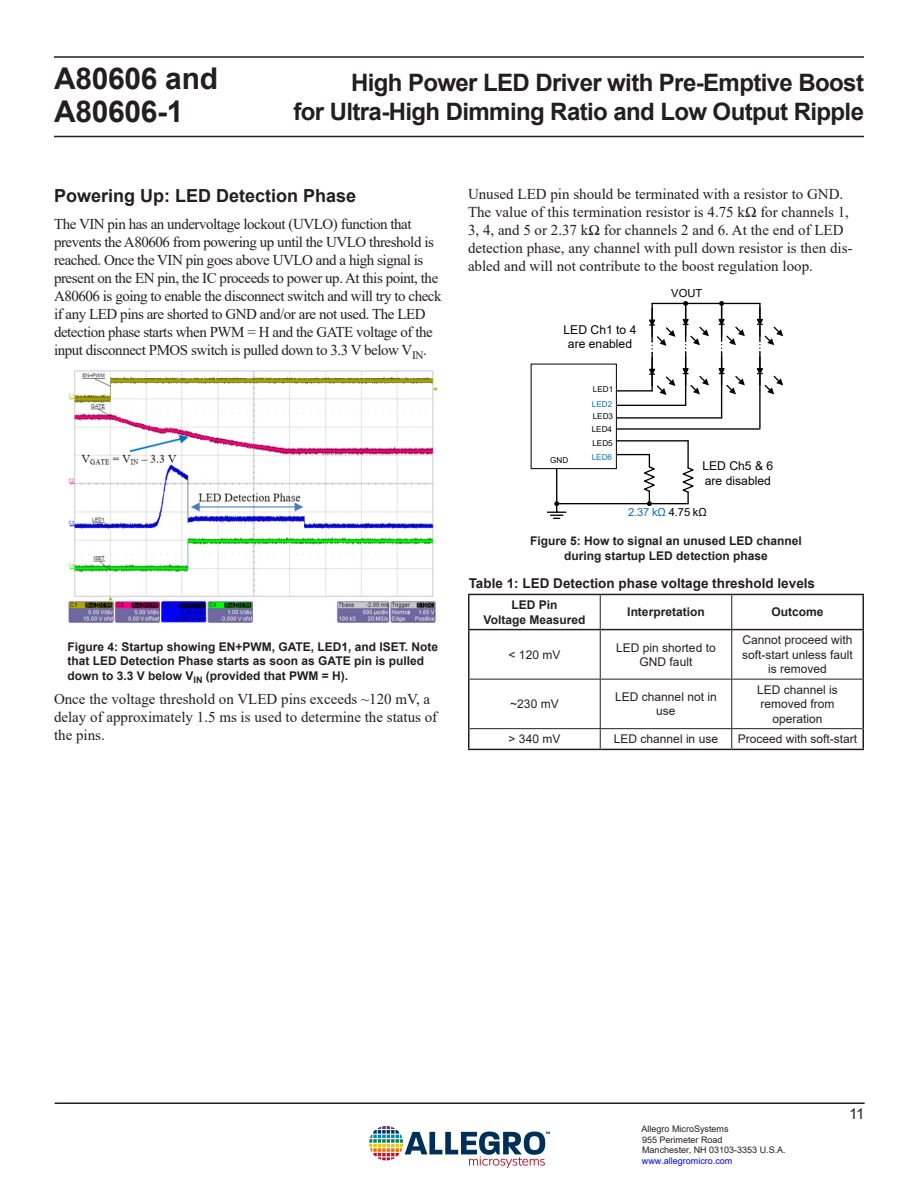
<style>
.page{position:relative;width:918px;height:1188px;background:#fff}
.page>*{position:absolute;margin:0;border:0;box-sizing:border-box;transform-origin:0 0}
.t1{font:700 30px/33px "Arial";letter-spacing:-.01em;color:#231f20}
.t2{font:700 24px/28.8px "Arial";letter-spacing:-.025em;color:#231f20;text-align:right}
.Heading_2{font:700 18px "Arial";color:#231f20}
.Normal_-_Follow_Page{font:15px/18px "Times New Roman";letter-spacing:-.03em;color:#231f20}
.Normal_-_Follow_Page-2{font:15px/18px "Times New Roman";color:#231f20}
.t3{font:15px "Arial";color:#231f20}
.t4{font:700 13.5px "Arial";color:#231f20}
.t5{font:12.15px/14.5px "Arial";color:#040503}
.Table_Header{font:700 12px/14.4px "Arial";color:#231f20;text-align:center}
.Table_Cell_Centered{font:12px/14.4px "Arial";color:#231f20;text-align:center}
.t6{font:11.1px "Arial";letter-spacing:-.005em;color:#1070b9}
.t7{font:11.1px "Arial";color:#040503}
.t8{font:9px/10.8px "Arial";color:#231f20}
.t9{font:9px "Arial";color:#00f}
.t10{font:8.1px/13.5px "Arial";color:#040503}
.s1{color:#1070b9}
.s2{color:#040503}
</style>
<div class="page">
<hr style="left:55px;top:1102px;width:810px;height:2px;background:#231f20">
<hr style="left:54px;top:136px;width:810px;height:1px;background:#231f20">
<hr style="left:54px;top:56px;width:810px;height:2px;background:#231f20">
<img style="left:370px;top:1126px;width:180px;height:42px">
<img style="left:68px;top:370px;width:370px;height:253px">
<div style="left:531px;top:364px;width:86px;height:105px;border:1px solid #040503"></div>
<hr style="left:616px;top:440px;width:72px;height:2px;background:#040503">
<hr style="left:556px;top:469px;width:1px;height:43px;background:#040503">
<svg style="left:548px;top:512px;width:18px;height:7px"></svg>
<hr style="left:617px;top:454px;width:32px;height:1px;background:#040503">
<hr style="left:617px;top:390px;width:35px;height:2px;background:#040503">
<hr style="left:617px;top:405px;width:69px;height:1px;background:#040503">
<hr style="left:651px;top:303px;width:2px;height:39px;background:#040503">
<hr style="left:651px;top:353px;width:2px;height:38px;background:#040503">
<svg style="left:648px;top:368px;width:27px;height:27px"></svg>
<svg style="left:649px;top:319px;width:26px;height:34px"></svg>
<hr style="left:652px;top:303px;width:108px;height:1px;background:#040503">
<svg style="left:554px;top:501px;width:5px;height:5px"></svg>
<hr style="left:759px;top:303px;width:2px;height:38px;background:#040503">
<hr style="left:759px;top:352px;width:2px;height:38px;background:#040503">
<svg style="left:756px;top:367px;width:27px;height:27px"></svg>
<svg style="left:756px;top:318px;width:27px;height:34px"></svg>
<hr style="left:759px;top:390px;width:2px;height:38px;background:#040503">
<hr style="left:687px;top:441px;width:2px;height:27px;background:#040503">
<hr style="left:557px;top:503px;width:131px;height:1px;background:#040503">
<svg style="left:682px;top:466px;width:12px;height:38px"></svg>
<hr style="left:617px;top:428px;width:143px;height:2px;background:#040503">
<hr style="left:617px;top:417px;width:105px;height:2px;background:#040503">
<svg style="left:641px;top:455px;width:17px;height:51px"></svg>
<svg style="left:681px;top:301px;width:28px;height:104px"></svg>
<svg style="left:717px;top:301px;width:28px;height:117px"></svg>
<hr style="left:600px;top:595px;width:1px;height:34px;background:#231f20">
<hr style="left:731px;top:595px;width:1px;height:34px;background:#231f20">
<hr style="left:600px;top:630px;width:1px;height:49px;background:#231f20">
<hr style="left:731px;top:630px;width:1px;height:49px;background:#231f20">
<hr style="left:470px;top:679px;width:130px;height:1px;background:#231f20">
<hr style="left:600px;top:679px;width:132px;height:1px;background:#231f20">
<hr style="left:600px;top:680px;width:1px;height:48px;background:#231f20">
<hr style="left:732px;top:679px;width:131px;height:1px;background:#231f20">
<hr style="left:731px;top:680px;width:1px;height:48px;background:#231f20">
<hr style="left:470px;top:728px;width:130px;height:1px;background:#231f20">
<hr style="left:600px;top:728px;width:132px;height:1px;background:#231f20">
<svg style="left:600px;top:729px;width:1px;height:20px"></svg>
<hr style="left:732px;top:728px;width:131px;height:1px;background:#231f20">
<svg style="left:731px;top:729px;width:1px;height:20px"></svg>
<hr style="left:468px;top:594px;width:132px;height:1px;background:#231f20">
<hr style="left:468px;top:595px;width:2px;height:34px;background:#231f20">
<hr style="left:600px;top:594px;width:132px;height:1px;background:#231f20">
<hr style="left:732px;top:594px;width:132px;height:1px;background:#231f20">
<hr style="left:862px;top:595px;width:2px;height:34px;background:#231f20">
<hr style="left:468px;top:629px;width:132px;height:1px;background:#231f20">
<hr style="left:468px;top:630px;width:2px;height:49px;background:#231f20">
<hr style="left:600px;top:629px;width:132px;height:1px;background:#231f20">
<hr style="left:732px;top:629px;width:132px;height:1px;background:#231f20">
<hr style="left:862px;top:630px;width:2px;height:49px;background:#231f20">
<hr style="left:468px;top:679px;width:2px;height:50px;background:#231f20">
<hr style="left:862px;top:679px;width:2px;height:50px;background:#231f20">
<hr style="left:468px;top:729px;width:2px;height:20px;background:#231f20">
<hr style="left:862px;top:729px;width:2px;height:20px;background:#231f20">
<hr style="left:468px;top:749px;width:132px;height:1px;background:#231f20">
<hr style="left:600px;top:749px;width:132px;height:1px;background:#231f20">
<hr style="left:732px;top:749px;width:132px;height:1px;background:#231f20">
<h1 class="t1" style="left:54px;top:62px;width:166px">A80606 and<br>A80606-1</h1>
<h2 class="t2" style="left:293px;top:69px;width:572px">High Power LED Driver with Pre-Emptive Boost<br>for Ultra-High Dimming Ratio and Low Output Ripple</h2>
<p class="Heading_2" style="left:54px;top:183px;width:304px">Powering Up: LED Detection Phase</p>
<p class="Normal_-_Follow_Page" style="left:54px;top:215px;width:389px">The VIN pin has an undervoltage lockout (UVLO) function that prevents the A80606 from powering up until the UVLO threshold is reached. Once the VIN pin goes above UVLO and a high signal is present on the EN pin, the IC proceeds to power up. At this point, the A80606 is going to enable the disconnect switch and will try to check if any LED pins are shorted to GND and/or are not used. The LED detection phase starts when PWM = H and the GATE voltage of the input disconnect PMOS switch is pulled down to 3.3 V below V<sub>IN</sub>.</p>
<p class="Table_Header" style="left:68px;top:640px;width:372px;text-align:left">Figure 4: Startup showing EN+PWM, GATE, LED1, and ISET. Note that LED Detection Phase starts as soon as GATE pin is pulled down to 3.3 V below V<sub>IN</sub> (provided that PWM = H).</p>
<p class="Normal_-_Follow_Page-2" style="left:54px;top:690px;width:385px">Once the voltage threshold on VLED pins exceeds ~120 mV, a delay of approximately 1.5 ms is used to determine the status of the pins.</p>
<p class="Normal_-_Follow_Page-2" style="left:468px;top:185px;width:386px">Unused LED pin should be terminated with a resistor to GND.<br>The value of this termination resistor is 4.75 kΩ for channels 1, 3, 4, and 5 or 2.37 kΩ for channels 2 and 6. At the end of LED detection phase, any channel with pull down resistor is then dis&shy;abled and will not contribute to the boost regulation loop.</p>
<p class="t5" style="left:564px;top:322px;width:74px;text-align:center">LED Ch1 to 4 are enabled</p>
<p class="t10" style="left:550px;top:453px;width:20px">GND</p>
<p class="t10" style="left:592px;top:381px;width:23px;line-height:15.5px">LED1<br><span class="s1">LED2</span></p>
<p class="t10" style="left:592px;top:410px;width:23px">LED3<br>LED4</p>
<p class="t10" style="left:592px;top:436px;width:22px">LED5<br><span class="s1">LED6</span></p>
<p class="t7" style="left:671px;top:286px;width:32px">VOUT</p>
<p class="t5" style="left:702px;top:459px;width:72px">LED Ch5 &amp; 6 are disabled</p>
<p class="t6" style="left:628px;top:505px;width:80px">2.37 kΩ <span class="s2">4.75 kΩ</span></p>
<p class="Table_Header" style="left:530px;top:534px;width:273px">Figure 5: How to signal an unused LED channel during startup LED detection phase</p>
<p class="t4" style="left:469px;top:574px;width:348px">Table 1: LED Detection phase voltage threshold levels</p>
<p class="Table_Header" style="left:484px;top:598px;width:103px">LED Pin<br>Voltage Measured</p>
<p class="Table_Header" style="left:627px;top:605px;width:79px">Interpretation</p>
<p class="Table_Header" style="left:771px;top:605px;width:54px">Outcome</p>
<p class="Table_Cell_Centered" style="left:509px;top:647px;width:53px">&lt; 120 mV</p>
<p class="Table_Cell_Centered" style="left:616px;top:640px;width:101px">LED pin shorted to<br>GND fault</p>
<p class="Table_Cell_Centered" style="left:742px;top:633px;width:112px">Cannot proceed with soft-start unless fault is removed</p>
<p class="Table_Cell_Centered" style="left:510px;top:697px;width:50px">~230 mV</p>
<p class="Table_Cell_Centered" style="left:615px;top:690px;width:103px">LED channel not in use</p>
<p class="Table_Cell_Centered" style="left:757px;top:682px;width:82px">LED channel is removed from operation</p>
<p class="Table_Cell_Centered" style="left:509px;top:732px;width:53px">&gt; 340 mV</p>
<p class="Table_Cell_Centered" style="left:614px;top:732px;width:106px">LED channel in use</p>
<p class="Table_Cell_Centered" style="left:738px;top:732px;width:121px">Proceed with soft-start</p>
<p class="t8" style="left:642px;top:1123px;width:146px">Allegro MicroSystems<br>955 Perimeter Road<br>Manchester, NH 03103-3353 U.S.A.</p>
<p class="t9" style="left:642px;top:1155px;width:92px">www.allegromicro.com</p>
<p class="t3" style="left:849px;top:1103px;width:17px">11</p>
</div>
